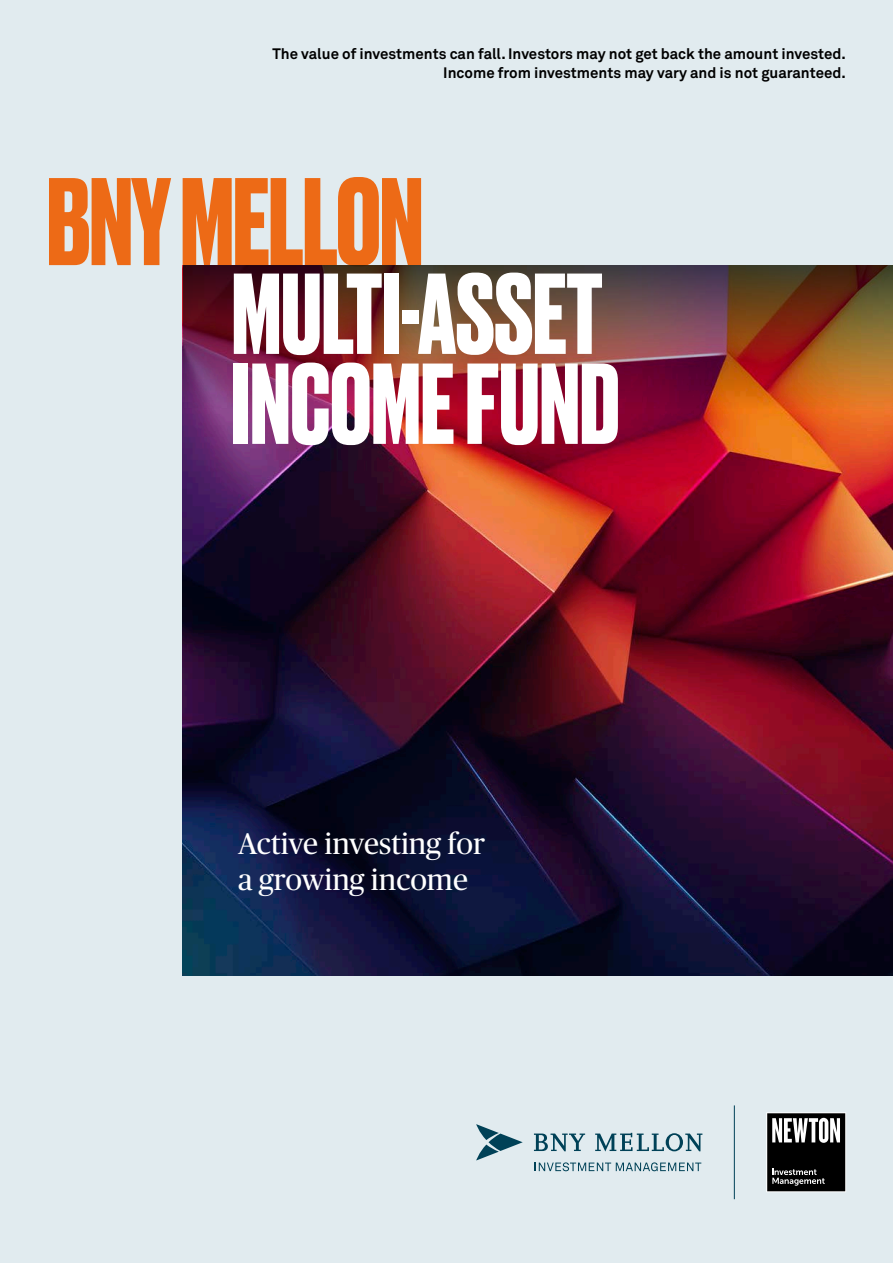
<style>
.page{position:relative;width:893px;height:1263px;background:#e1ebef}
.page>*{position:absolute;margin:0;border:0;box-sizing:border-box;transform-origin:0 0}
.t1{font:700 117px "Druk";letter-spacing:-.01em;color:#ed6a16}
.t2{font:700 108px/90px "Druk";color:#fff}
.t3{font:30px/36px "Publico Headline";color:#fff}
.t4{font:700 15px/19.5px "Akkurat Pro";color:#000;text-align:right}
</style>
<div class="page">
<svg style="left:535px;top:1162px;width:166px;height:9px"></svg>
<svg style="left:534px;top:1133px;width:168px;height:18px"></svg>
<svg style="left:476px;top:1124px;width:47px;height:36px"></svg>
<hr style="left:734px;top:1105px;width:1px;height:94px;background:#004157">
<svg style="left:766px;top:1112px;width:80px;height:80px;background:#3f3f3f"></svg>
<img style="left:183px;top:409px;width:710px;height:567px">
<img style="left:183px;top:265px;width:710px;height:144px">
<p class="t4" style="left:272px;top:44px;width:575px">The value of investments can fall. Investors may not get back the amount invested.<br>Income from investments may vary and is not guaranteed.</p>
<h1 class="t1" style="left:47px;top:142px;width:378px">BNY MELLON</h1>
<h2 class="t2" style="left:232px;top:264px;width:389px">MULTI-ASSET<br>INCOME FUND</h2>
<h3 class="t3" style="left:238px;top:824px;width:248px">Active investing for a growing income</h3>
</div>
